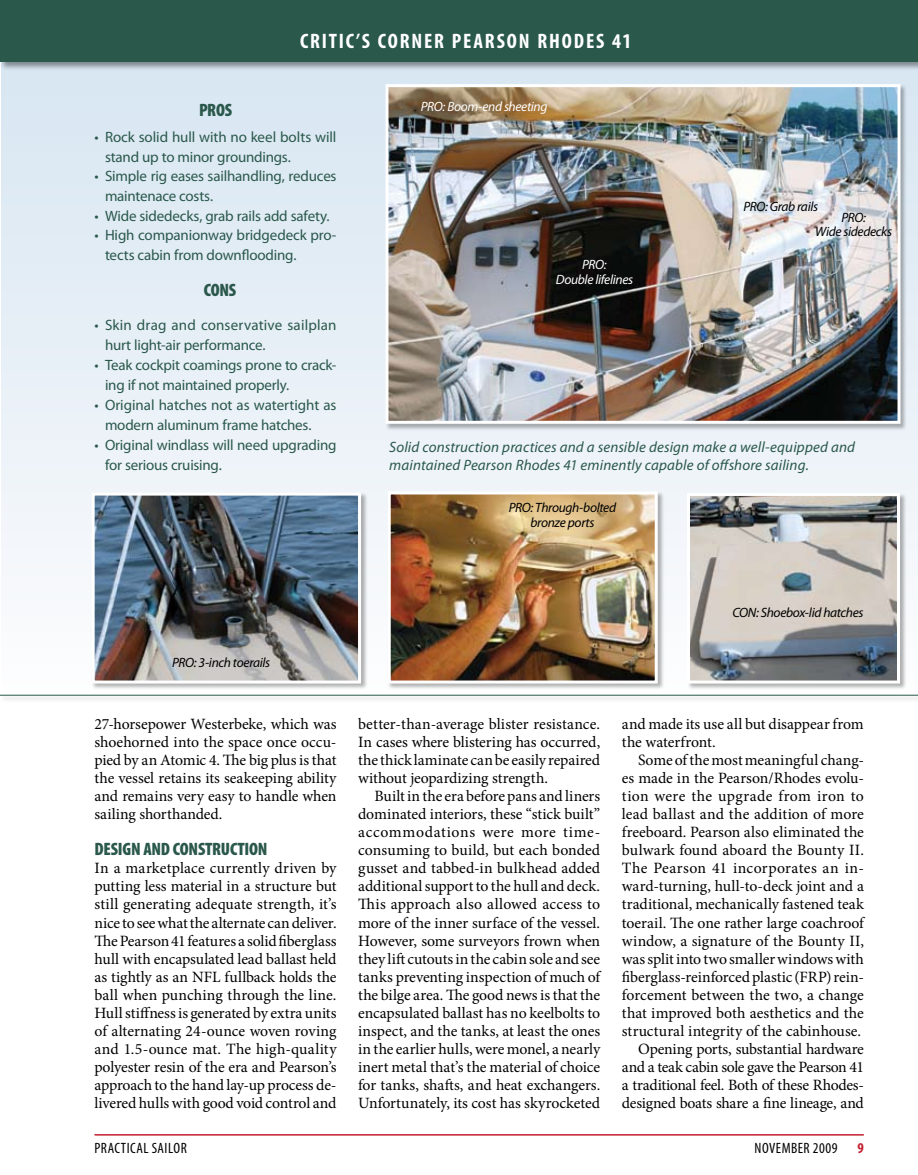
<style>
.page{position:relative;width:918px;height:1175px;background:#fff}
.page>*{position:absolute;margin:0;border:0;box-sizing:border-box;transform-origin:0 0}
.t1{font:700 condensed 21px "Myriad Pro";letter-spacing:.085em;color:#fff}
.t2{font:900 condensed 18px "Myriad Pro";letter-spacing:-.015em;color:#2a584b}
.t3{font:15.75px/18px "Minion Pro";letter-spacing:-.005em;color:#000;text-align:justify}
.t4{font:15px/19.6px "Myriad Pro";letter-spacing:-.015em;color:#2a584b}
.t5{font:italic 15px/18px "Myriad Pro";letter-spacing:.01em;color:#2a584b}
.t6{font:15px/20.1px "Myriad Pro";letter-spacing:.01em;color:#2a584b}
.t7{font:condensed 15px "Myriad Pro";letter-spacing:.03em;color:#000}
.t8{font:italic 13.5px/13.5px "Myriad Pro";letter-spacing:-.025em;color:#000;text-align:center}
.t9{font:italic 13.5px/15px "Myriad Pro";letter-spacing:-.025em;color:#fff;text-align:center}
</style>
<div class="page">
<hr style="left:94px;top:1134px;width:770px;height:1px;background:#c41f30">
<svg style="left:1px;top:71px;width:917px;height:492px;background:#e5eef6"></svg>
<div style="left:0;top:694px;width:918px;height:9px;background:#f7f7f7"></div>
<hr style="left:0;top:695px;width:918px;height:1px;background:#2a584b">
<div style="left:0;top:0;width:918px;height:71px;background:#000;opacity:.4"></div>
<div style="left:0;top:0;width:918px;height:62px;background:#2a584b"></div>
<div style="left:385px;top:83px;width:523px;height:348px;background:#000;opacity:.3"></div>
<img style="left:389px;top:88px;width:508px;height:332px">
<div style="left:385px;top:84px;width:516px;height:340px;border:3px solid #fff"></div>
<div style="left:387px;top:490px;width:278px;height:201px;background:#000;opacity:.3"></div>
<img style="left:392px;top:495px;width:262px;height:184px">
<div style="left:388px;top:491px;width:270px;height:192px;border:3px solid #fff"></div>
<div style="left:91px;top:491px;width:277px;height:200px;background:#000;opacity:.3"></div>
<img style="left:96px;top:496px;width:261px;height:183px">
<div style="left:92px;top:492px;width:269px;height:191px;border:3px solid #fff"></div>
<div style="left:686px;top:492px;width:221px;height:199px;background:#000;opacity:.3"></div>
<img style="left:691px;top:497px;width:205px;height:182px">
<div style="left:687px;top:493px;width:213px;height:190px;border:3px solid #fff"></div>
<p class="t2" style="left:199px;top:98px;width:34px">PROS</p>
<h1 class="t1" style="left:300px;top:28px;width:333px">CRITIC’S CORNER PEARSON RHODES 41</h1>
<p class="t9" style="left:421px;top:98px;width:128px">PRO: Boom-end sheeting</p>
<p class="t4" style="left:105px;top:127px;width:233px;text-indent:-10px">• Rock solid hull with no keel bolts will stand up to minor groundings.</p>
<p class="t4" style="left:105px;top:166px;width:233px;text-indent:-10px">• Simple rig eases sailhandling, reduces maintenace costs.</p>
<p class="t4" style="left:94px;top:205px;width:237px">• Wide sidedecks, grab rails add safety.</p>
<p class="t4" style="left:105px;top:225px;width:233px;text-indent:-10px">• High companionway bridgedeck pro&shy;tects cabin from downflooding.</p>
<p class="t2" style="left:204px;top:278px;width:33px">CONS</p>
<p class="t9" style="left:556px;top:256px;width:79px">PRO:<br>Double lifelines</p>
<p class="t8" style="left:743px;top:199px;width:76px">PRO: Grab rails</p>
<p class="t8" style="left:815px;top:211px;width:79px">PRO:<br>Wide sidedecks</p>
<p class="t6" style="left:105px;top:315px;width:233px;text-indent:-10px">• Skin drag and conservative sailplan hurt light-air performance.</p>
<p class="t4" style="left:105px;top:355px;width:233px;line-height:20.1px;text-indent:-10px">• Teak cockpit coamings prone to crack&shy;ing if not maintained properly.</p>
<p class="t4" style="left:105px;top:395px;width:233px;line-height:20.1px;text-indent:-10px">• Original hatches not as watertight as modern aluminum frame hatches.</p>
<p class="t4" style="left:105px;top:435px;width:233px;line-height:20.1px;text-indent:-10px">• Original windlass will need upgrading for serious cruising.</p>
<p class="t5" style="left:389px;top:438px;width:467px">Solid construction practices and a sensible design make a well-equipped and maintained Pearson Rhodes 41 eminently capable of offshore sailing.</p>
<p class="t8" style="left:509px;top:499px;width:109px;line-height:15px">PRO: Through-bolted bronze ports</p>
<p class="t8" style="left:172px;top:655px;width:99px">PRO: 3-inch toerails</p>
<p class="t3" style="left:94px;top:715px;width:244px">27-horsepower Westerbeke, which was shoehorned into the space once occu&shy;pied by an Atomic 4. The big plus is that the vessel retains its seakeeping ability and remains very easy to handle when sailing shorthanded.</p>
<p class="t2" style="left:94px;top:837px;width:175px">DESIGN AND CONSTRUCTION</p>
<p class="t3" style="left:94px;top:859px;width:244px">In a marketplace currently driven by putting less material in a structure but still generating adequate strength, it’s nice to see what the alternate can deliver.<br>The Pearson 41 features a solid fiberglass hull with encapsulated lead ballast held as tightly as an NFL fullback holds the ball when punching through the line.<br>Hull stiffness is generated by extra units of alternating 24-ounce woven roving and 1.5-ounce mat. The high-quality polyester resin of the era and Pearson’s approach to the hand lay-up process de&shy;livered hulls with good void control and</p>
<p class="t8" style="left:733px;top:605px;width:132px">CON: Shoebox-lid hatches</p>
<p class="t3" style="left:358px;top:715px;width:244px">better-than-average blister resistance.<br>In cases where blistering has occurred, the thick laminate can be easily repaired without jeopardizing strength.</p>
<p class="t3" style="left:358px;top:787px;width:244px;text-indent:16px">Built in the era before pans and liners dominated interiors, these “stick built” accommodations were more time&shy;consuming to build, but each bonded gusset and tabbed-in bulkhead added additional support to the hull and deck.<br>This approach also allowed access to more of the inner surface of the vessel.<br>However, some surveyors frown when they lift cutouts in the cabin sole and see tanks preventing inspection of much of the bilge area. The good news is that the encapsulated ballast has no keelbolts to inspect, and the tanks, at least the ones in the earlier hulls, were monel, a nearly inert metal that’s the material of choice for tanks, shafts, and heat exchangers.<br>Unfortunately, its cost has skyrocketed</p>
<p class="t3" style="left:622px;top:715px;width:243px">and made its use all but disappear from the waterfront.</p>
<p class="t3" style="left:622px;top:751px;width:244px;text-align:right">Some of the most meaningful chang&shy;es made in the Pearson/Rhodes evolu&shy;tion were the upgrade from iron to lead ballast and the addition of more freeboard. Pearson also eliminated the bulwark found aboard the Bounty II.<br>The Pearson 41 incorporates an in&shy;ward-turning, hull-to-deck joint and a traditional, mechanically fastened teak toerail. The one rather large coachroof window, a signature of the Bounty II, was split into two smaller windows with fiberglass-reinforced plastic (FRP) rein&shy;forcement between the two, a change that improved both aesthetics and the structural integrity of the cabinhouse.<br>Opening ports, substantial hardware and a teak cabin sole gave the Pearson 41 a traditional feel. Both of these Rhodes&shy;designed boats share a fine lineage, and</p>
<p class="t7" style="left:94px;top:1138px;width:94px">PRACTICAL SAILOR</p>
<p class="t7" style="left:755px;top:1138px;width:85px">NOVEMBER 2009</p>
</div>
